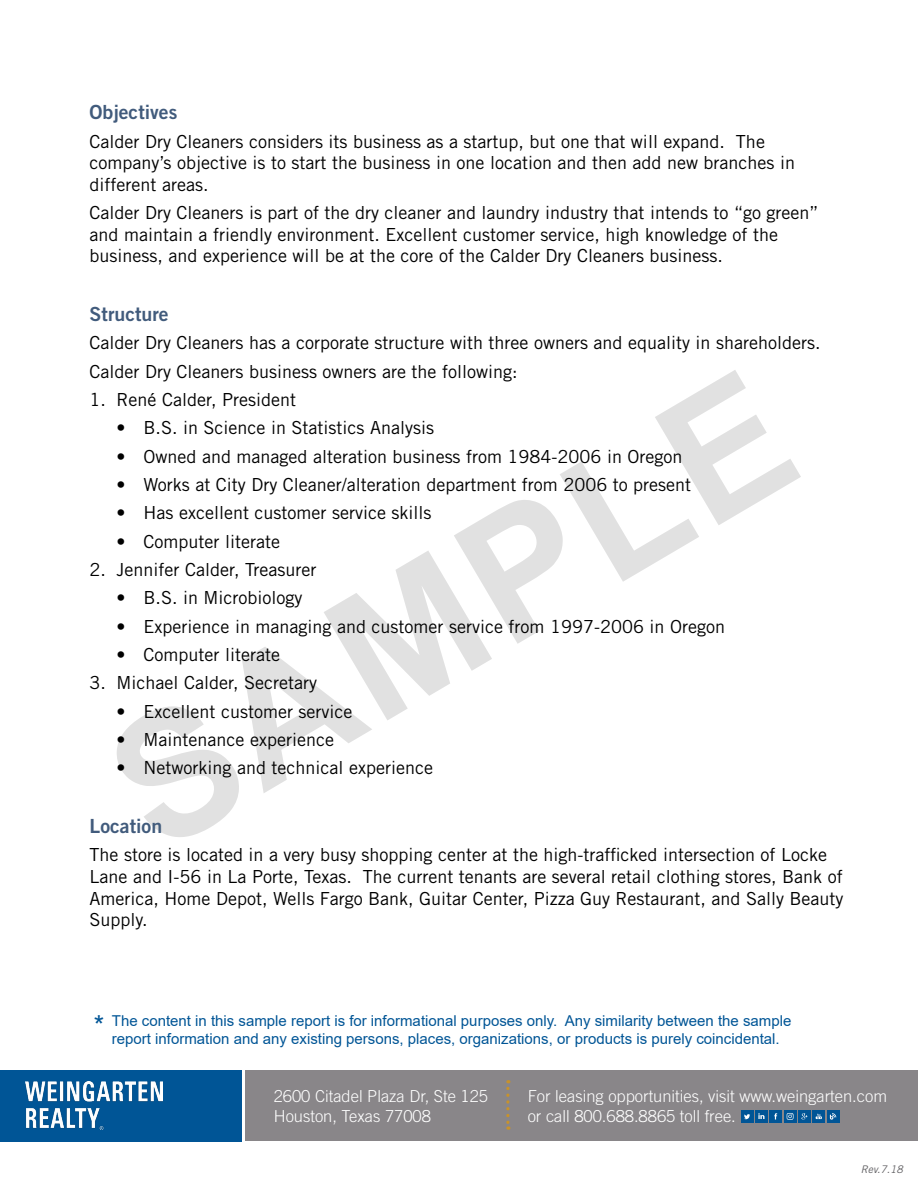
<style>
.page{position:relative;width:918px;height:1188px;background:#fff}
.page>*{position:absolute;margin:0;border:0;box-sizing:border-box;transform-origin:0 0}
.t1{font:700 175.65px "Arial";color:#000}
.t2{font:19.5px "Trade Gothic Bold Two";color:#415b7c}
.t3{font:18px/21.6px "Trade Gothic";color:#000}
.t4{font:300 16.5px/19.8px "Trade Gothic";color:#fff}
.t5{font:15px/18px "Arial";color:#005596;text-align:center}
.t6{font:italic 10.5px "Trade Gothic";color:#626164}
.s1{font-size:27px}
</style>
<div class="page">
<div style="left:245px;top:1071px;width:673px;height:70px;background:#898689"></div>
<div style="left:0;top:1070px;width:242px;height:71px;background:#005596"></div>
<img style="left:25px;top:1082px;width:138px;height:48px">
<div style="left:741px;top:1110px;width:12px;height:13px;background:#005596"></div>
<svg style="left:744px;top:1114px;width:6px;height:5px"></svg>
<div style="left:755px;top:1110px;width:13px;height:13px;background:#005596"></div>
<svg style="left:758px;top:1113px;width:7px;height:6px"></svg>
<div style="left:770px;top:1110px;width:12px;height:13px;background:#005596"></div>
<svg style="left:774px;top:1113px;width:3px;height:7px"></svg>
<div style="left:798px;top:1110px;width:13px;height:13px;background:#005596"></div>
<svg style="left:801px;top:1113px;width:6px;height:7px"></svg>
<div style="left:813px;top:1110px;width:12px;height:13px;background:#005596"></div>
<svg style="left:816px;top:1114px;width:6px;height:5px"></svg>
<div style="left:827px;top:1110px;width:12px;height:13px;background:#005596"></div>
<svg style="left:830px;top:1113px;width:6px;height:7px"></svg>
<div style="left:784px;top:1110px;width:12px;height:13px;background:#005596"></div>
<svg style="left:787px;top:1113px;width:7px;height:7px"></svg>
<svg style="left:506px;top:1080px;width:4px;height:50px"></svg>
<p class="t2" style="left:90px;top:100px;width:89px">Objectives</p>
<p class="t3" style="left:90px;top:130px;width:707px">Calder Dry Cleaners considers its business as a startup, but one that will expand. The company’s objective is to start the business in one location and then add new branches in different areas.</p>
<p class="t3" style="left:90px;top:202px;width:730px">Calder Dry Cleaners is part of the dry cleaner and laundry industry that intends to “go green” and maintain a friendly environment. Excellent customer service, high knowledge of the business, and experience will be at the core of the Calder Dry Cleaners business.</p>
<p class="t2" style="left:90px;top:302px;width:81px">Structure</p>
<p class="t3" style="left:90px;top:328px;width:732px;line-height:28.3px">Calder Dry Cleaners has a corporate structure with three owners and equality in shareholders.<br>Calder Dry Cleaners business owners are the following:</p>
<p class="t3" style="left:90px;top:389px;width:208px">1. René Calder, President</p>
<p class="t3" style="left:117px;top:417px;width:319px">• B.S. in Science in Statistics Analysis</p>
<p class="t3" style="left:117px;top:445px;width:567px">• Owned and managed alteration business from 1984-2006 in Oregon</p>
<p class="t3" style="left:117px;top:474px;width:576px">• Works at City Dry Cleaner/alteration department from 2006 to present</p>
<p class="t3" style="left:117px;top:502px;width:316px">• Has excellent customer service skills</p>
<p class="t3" style="left:117px;top:530px;width:165px">• Computer literate</p>
<p class="t3" style="left:90px;top:559px;width:228px">2. Jennifer Calder, Treasurer</p>
<p class="t3" style="left:117px;top:587px;width:187px">• B.S. in Microbiology</p>
<p class="t3" style="left:117px;top:615px;width:610px">• Experience in managing and customer service from 1997-2006 in Oregon</p>
<p class="t3" style="left:117px;top:644px;width:165px">• Computer literate</p>
<p class="t3" style="left:90px;top:672px;width:229px">3. Michael Calder, Secretary</p>
<p class="t3" style="left:117px;top:700px;width:237px">• Excellent customer service</p>
<p class="t3" style="left:117px;top:729px;width:219px">• Maintenance experience</p>
<p class="t3" style="left:117px;top:757px;width:318px">• Networking and technical experience</p>
<h1 class="t1" style="left:65px;top:699px;width:756px;rotate:-31deg">SAMPLE</h1>
<p class="t2" style="left:90px;top:814px;width:74px">Location</p>
<p class="t3" style="left:90px;top:844px;width:755px">The store is located in a very busy shopping center at the high-trafficked intersection of Locke Lane and I-56 in La Porte, Texas. The current tenants are several retail clothing stores, Bank of America, Home Depot, Wells Fargo Bank, Guitar Center, Pizza Guy Restaurant, and Sally Beauty Supply.</p>
<p class="t5" style="left:94px;top:1012px;width:699px"><span class="s1">*</span> The content in this sample report is for informational purposes only. Any similarity between the sample report information and any existing persons, places, organizations, or products is purely coincidental.</p>
<p class="t4" style="left:274px;top:1086px;width:216px">2600 Citadel Plaza Dr, Ste 125<br>Houston, Texas 77008</p>
<p class="t4" style="left:528px;top:1086px;width:361px">For leasing opportunities, visit www.weingarten.com or call 800.688.8865 toll free.</p>
<p class="t6" style="left:861px;top:1163px;width:43px">Rev.7.18</p>
</div>
